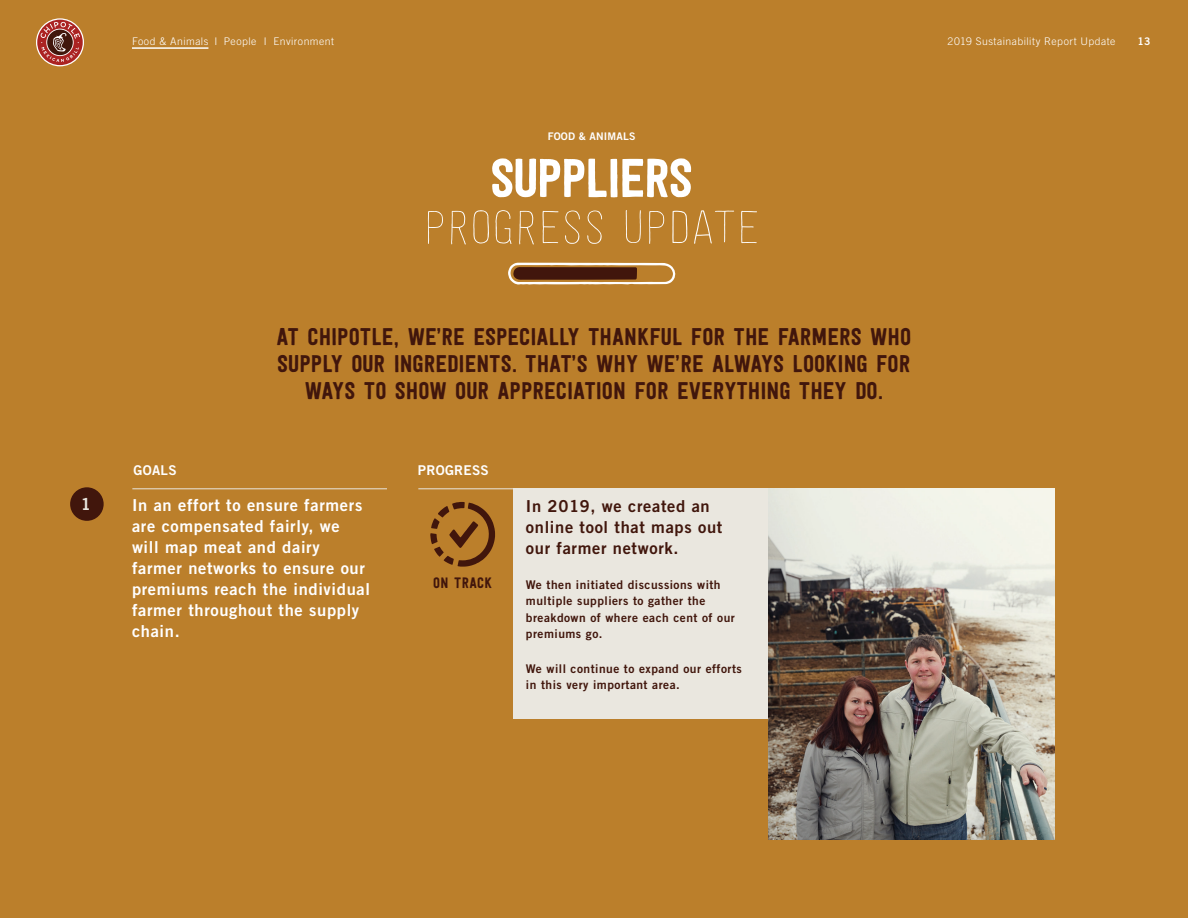
<style>
.page{position:relative;width:1188px;height:918px;background:#bb7f2b}
.page>*{position:absolute;margin:0;border:0;box-sizing:border-box;transform-origin:0 0}
.t1{font:54px "Festivo Letters No.17";letter-spacing:-.05em;color:#fff}
.t2{font:54px "Festivo Letters No.1";letter-spacing:-.03em;color:#fff}
.t3{font:24px/27px "Festivo Letters No.1";color:#41160c;text-align:center}
.t4{font:16.5px/21px "Trade Gothic LT Std Bd 2";letter-spacing:.04em;color:#fff}
.t5{font:16.5px/21px "Trade Gothic LT Std Bd 2";letter-spacing:.04em;color:#41160c}
.t6{font:16.5px "Trade Gothic LT Std Bd 2";color:#eae7df}
.t7{font:15px "Festivo Letters No.1";letter-spacing:.02em;color:#41160c}
.t8{font:13.5px "Trade Gothic LT Std Bd 2";letter-spacing:.02em;color:#fff}
.t9{font:12px/16.5px "Trade Gothic LT Std Bd 2";letter-spacing:.04em;color:#41160c}
.t10{font:300 10.5px "Trade Gothic LT Std";letter-spacing:.045em;color:#fff}
.t11{font:10.5px "Trade Gothic LT Std Bd 2";letter-spacing:.02em;color:#fff}
</style>
<div class="page">
<svg style="left:430px;top:502px;width:65px;height:65px"></svg>
<div style="left:70px;top:487px;width:34px;height:34px;background:#41160c;border-radius:50%"></div>
<hr style="left:132px;top:488px;width:255px;height:1px;background:#eae7df">
<hr style="left:418px;top:488px;width:637px;height:1px;background:#eae7df">
<div style="left:514px;top:488px;width:254px;height:230px;background:#eae7df"></div>
<img style="left:768px;top:488px;width:287px;height:351px">
<svg style="left:508px;top:263px;width:168px;height:22px"></svg>
<svg style="left:36px;top:18px;width:48px;height:48px"></svg>
<svg style="left:37px;top:20px;width:46px;height:45px;background:#a75a4a"></svg>
<hr style="left:132px;top:47px;width:76px;height:2px;background:#fff">
<p class="t10" style="left:132px;top:35px;width:87px">Food &amp; Animals I</p>
<p class="t10" style="left:264px;top:35px;width:4px">I</p>
<p class="t10" style="left:224px;top:35px;width:34px">People</p>
<p class="t10" style="left:273px;top:35px;width:62px">Environment</p>
<p class="t10" style="left:948px;top:35px;width:170px">2019 Sustainability Report Update</p>
<p class="t11" style="left:1137px;top:35px;width:15px">13</p>
<p class="t11" style="left:548px;top:129px;width:89px">FOOD &amp; ANIMALS</p>
<h1 class="t2" style="left:490px;top:145px;width:205px">SUPPLIERS</h1>
<h1 class="t1" style="left:422px;top:196px;width:341px">PROGRESS UPDATE</h1>
<h2 class="t3" style="left:277px;top:323px;width:636px">AT CHIPOTLE, WE’RE ESPECIALLY THANKFUL FOR THE FARMERS WHO<br>SUPPLY OUR INGREDIENTS. THAT’S WHY WE’RE ALWAYS LOOKING FOR<br>WAYS TO SHOW OUR APPRECIATION FOR EVERYTHING THEY DO.</h2>
<p class="t8" style="left:134px;top:462px;width:45px">GOALS</p>
<p class="t8" style="left:418px;top:462px;width:72px">PROGRESS</p>
<h3 class="t6" style="left:81px;top:494px;width:12px">1</h3>
<h3 class="t4" style="left:132px;top:494px;width:240px">In an effort to ensure farmers are compensated fairly, we will map meat and dairy farmer networks to ensure our premiums reach the individual farmer throughout the supply chain.</h3>
<p class="t7" style="left:433px;top:574px;width:60px">ON TRACK</p>
<h3 class="t5" style="left:526px;top:496px;width:198px">In 2019, we created an online tool that maps out our farmer network.</h3>
<p class="t9" style="left:526px;top:576px;width:210px">We then initiated discussions with multiple suppliers to gather the breakdown of where each cent of our premiums go.</p>
<p class="t9" style="left:526px;top:660px;width:217px">We will continue to expand our efforts in this very important area.</p>
</div>
